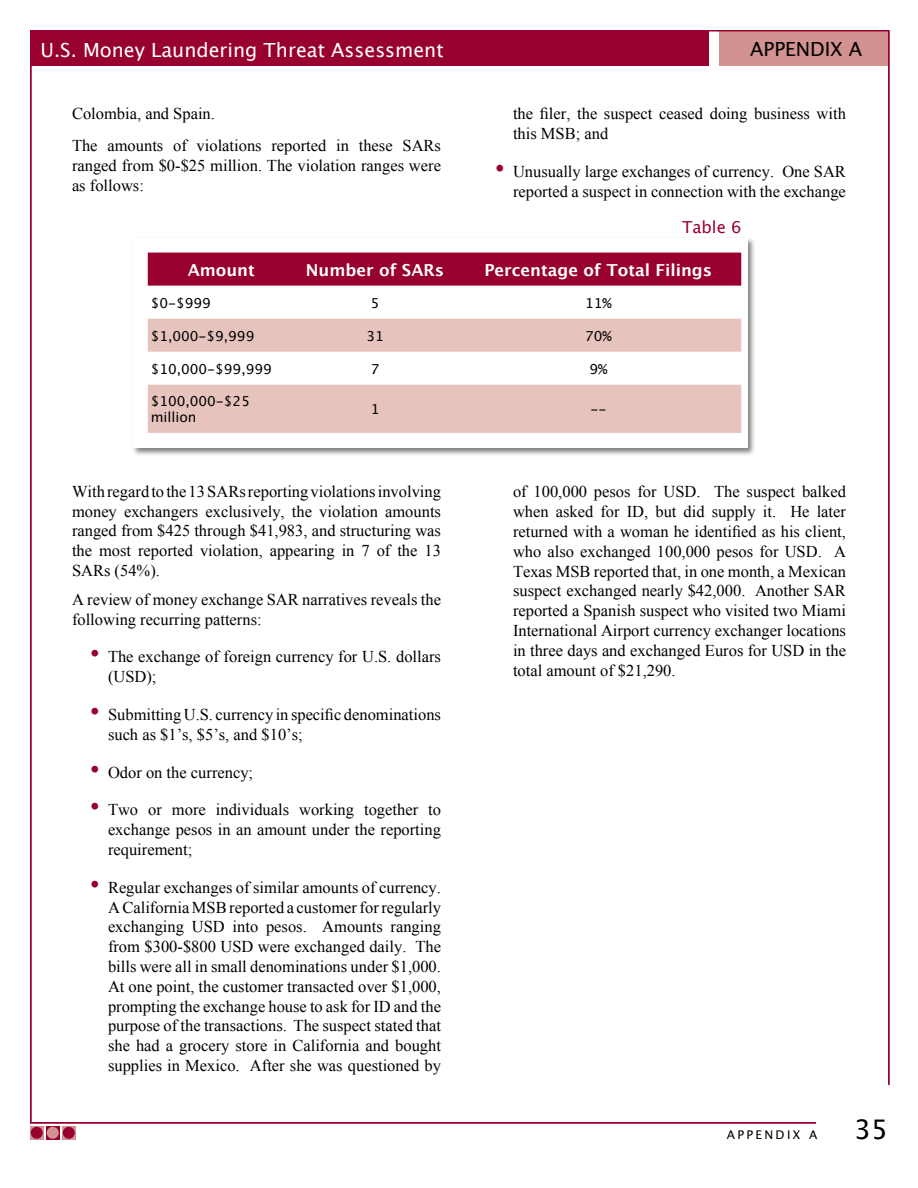
<style>
.page{position:relative;width:918px;height:1188px;background:#fff}
.page>*{position:absolute;margin:0;border:0;box-sizing:border-box;transform-origin:0 0}
.t1{font:27px/57.6px "Times New Roman";color:#98002e;text-align:justify}
.t2{font:27px "Lucida Grande";color:#000}
.t3{font:19.5px "Lucida Grande";color:#fff}
.t4{font:19.5px "Lucida Grande";color:#000}
.t5{font:16.5px/19.8px "Times New Roman";color:#000}
.t6{font:700 16.5px "Lucida Grande";color:#fff}
.t7{font:16.5px "Lucida Grande";color:#98002e}
.t8{font:13.8px/16.5px "Lucida Grande";color:#000}
.t9{font:12px "Lucida Grande";letter-spacing:.2em;color:#000}
</style>
<div class="page">
<div style="left:30px;top:30px;width:679px;height:36px;background:#98002e"></div>
<div style="left:720px;top:30px;width:168px;height:36px;background:#d2928f"></div>
<hr style="left:30px;top:30px;width:858px;height:2px;background:#98002e">
<hr style="left:888px;top:30px;width:2px;height:1055px;background:#98002e">
<hr style="left:30px;top:1122px;width:786px;height:2px;background:#98002e">
<hr style="left:30px;top:30px;width:2px;height:1092px;background:#98002e">
<svg style="left:62px;top:1126px;width:13px;height:14px"></svg>
<svg style="left:46px;top:1126px;width:14px;height:14px"></svg>
<svg style="left:30px;top:1126px;width:14px;height:14px"></svg>
<div style="left:31px;top:1127px;width:12px;height:12px;background:#98002e;border-radius:50%"></div>
<div style="left:47px;top:1127px;width:12px;height:12px;background:#d2928f;border-radius:50%"></div>
<div style="left:63px;top:1127px;width:12px;height:12px;background:#98002e;border-radius:50%"></div>
<div style="left:132px;top:237px;width:625px;height:220px;background:#000;opacity:.5"></div>
<div style="left:134px;top:239px;width:614px;height:209px;background:#fff"></div>
<div style="left:148px;top:253px;width:593px;height:33px;background:#98002e"></div>
<svg style="left:148px;top:319px;width:593px;height:114px;fill:#e7c3be"></svg>
<p class="t3" style="left:40px;top:39px;width:405px">U.S. Money Launderi ng Threat Assessment</p>
<p class="t5" style="left:72px;top:98px;width:371px;line-height:31.8px">Colombia, and Spain.<br>The amounts of violations reported in these SARs</p>
<p class="t5" style="left:72px;top:155px;width:371px">ranged from $0-$25 million. The violation ranges were as follows:</p>
<p class="t4" style="left:750px;top:38px;width:114px">APPENDIX A</p>
<h1 class="t1" style="left:495px;top:139px;width:11px">•</h1>
<p class="t5" style="left:513px;top:104px;width:334px">the filer, the suspect ceased doing business with this MSB; and</p>
<p class="t5" style="left:513px;top:161px;width:335px">Unusually large exchanges of currency. One SAR reported a suspect in connection with the exchange</p>
<p class="t7" style="left:682px;top:218px;width:59px">Table 6</p>
<p class="t6" style="left:188px;top:260px;width:69px">Amount</p>
<p class="t6" style="left:306px;top:260px;width:140px">Number of SARs</p>
<p class="t6" style="left:485px;top:260px;width:229px">Percentage of Total Filings</p>
<p class="t8" style="left:151px;top:294px;width:62px">$0-$999</p>
<p class="t8" style="left:371px;top:294px;width:10px">5</p>
<p class="t8" style="left:585px;top:294px;width:28px">11%</p>
<p class="t8" style="left:151px;top:328px;width:105px">$1,000-$9,999</p>
<p class="t8" style="left:366px;top:328px;width:19px">31</p>
<p class="t8" style="left:585px;top:328px;width:28px">70%</p>
<p class="t8" style="left:151px;top:361px;width:123px">$10,000-$99,999</p>
<p class="t8" style="left:371px;top:361px;width:10px">7</p>
<p class="t8" style="left:589px;top:361px;width:19px">9%</p>
<p class="t8" style="left:151px;top:393px;width:101px">$100,000-$25 million</p>
<p class="t8" style="left:371px;top:401px;width:10px">1</p>
<p class="t8" style="left:590px;top:401px;width:17px">--</p>
<p class="t5" style="left:72px;top:481px;width:371px;text-align:justify">With regard to the 13 SARs reporting violations involving money exchangers exclusively, the violation amounts ranged from $425 through $41,983, and structuring was the most reported violation, appearing in 7 of the 13<br>SARs (54%).</p>
<p class="t5" style="left:72px;top:589px;width:371px">A review of money exchange SAR narratives reveals the following recurring patterns:</p>
<p class="t5" style="left:108px;top:647px;width:335px">The exchange of foreign currency for U.S. dollars (USD);</p>
<p class="t5" style="left:108px;top:704px;width:335px">Submitting U.S. currency in specific denominations such as $1’s, $5’s, and $10’s;</p>
<p class="t5" style="left:108px;top:762px;width:147px">Odor on the currency;</p>
<p class="t5" style="left:108px;top:800px;width:335px;text-align:justify">Two or more individuals working together to exchange pesos in an amount under the reporting requirement;</p>
<p class="t5" style="left:108px;top:877px;width:335px;text-align:justify">Regular exchanges of similar amounts of currency.<br>A California MSB reported a customer for regularly exchanging USD into pesos. Amounts ranging from $300-$800 USD were exchanged daily. The bills were all in small denominations under $1,000.<br>At one point, the customer transacted over $1,000, prompting the exchange house to ask for ID and the purpose of the transactions. The suspect stated that she had a grocery store in California and bought supplies in Mexico. After she was questioned by</p>
<h1 class="t1" style="left:90px;top:624px;width:11px">• • •</h1>
<h1 class="t1" style="left:90px;top:777px;width:11px">•</h1>
<h1 class="t1" style="left:90px;top:855px;width:11px">•</h1>
<p class="t5" style="left:513px;top:482px;width:335px;text-align:justify">of 100,000 pesos for USD. The suspect balked when asked for ID, but did supply it. He later returned with a woman he identified as his client, who also exchanged 100,000 pesos for USD. A Texas MSB reported that, in one month, a Mexican suspect exchanged nearly $42,000. Another SAR reported a Spanish suspect who visited two Miami International Airport currency exchanger locations in three days and exchanged Euros for USD in the total amount of $21,290.</p>
<p class="t9" style="left:727px;top:1127px;width:92px">APPENDIX A</p>
<h1 class="t2" style="left:854px;top:1114px;width:36px">35</h1>
</div>
